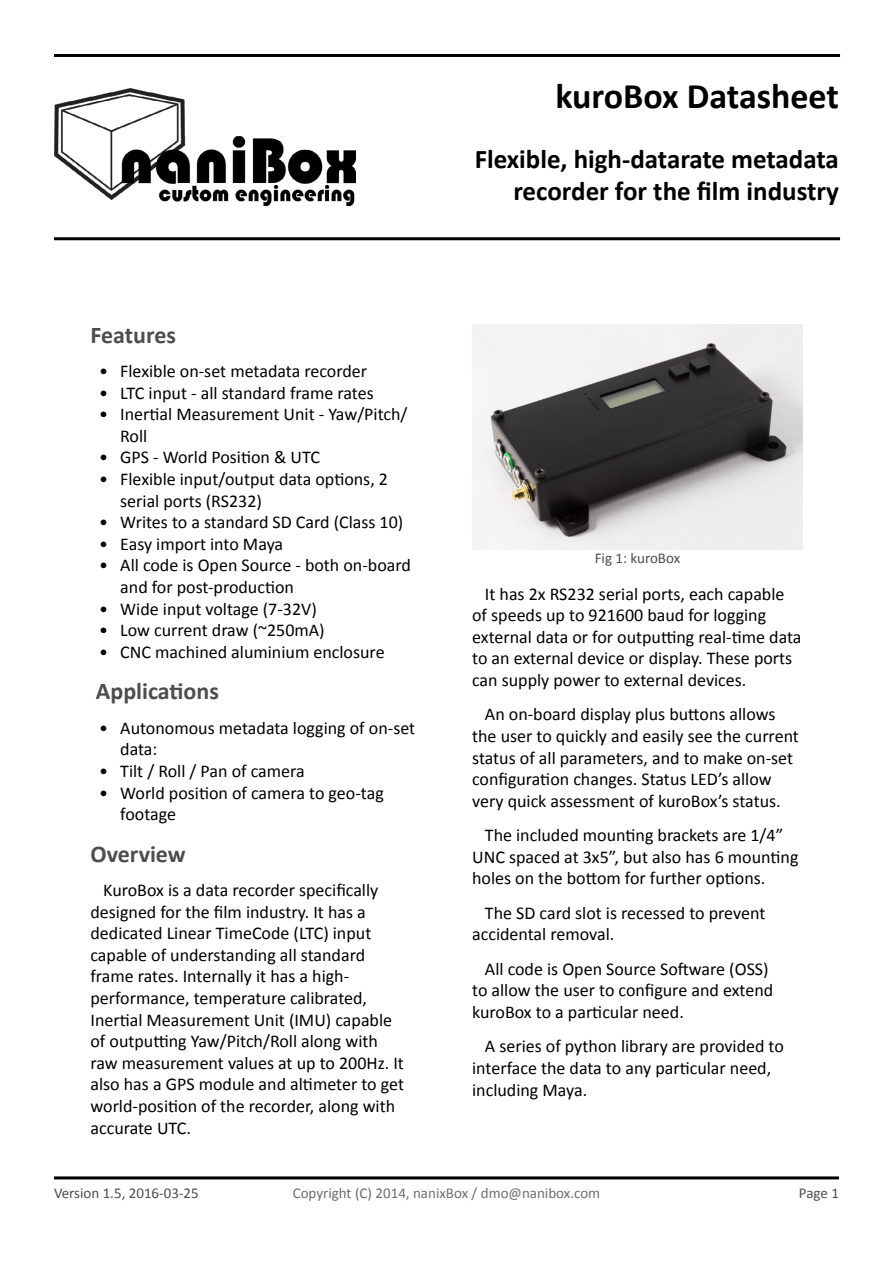
<style>
.page{position:relative;width:893px;height:1263px;background:#fff}
.page>*{position:absolute;margin:0;border:0;box-sizing:border-box;transform-origin:0 0}
.t1{font:700 36px "Calibri";color:#000}
.t2{font:700 27px/32.4px "Calibri";color:#000;text-align:right}
.t3{font:700 24px "Calibri";color:#4d4d4f}
.t4{font:18px/21.6px "Calibri";color:#000}
.t5{font:15px "Calibri";color:#6d6e71}
.t6{font:15px "Calibri";color:#4d4d4f}
</style>
<div class="page">
<hr style="left:54px;top:1176px;width:785px;height:3px;background:#000">
<img style="left:472px;top:325px;width:331px;height:225px">
<img style="left:54px;top:89px;width:301px;height:117px">
<hr style="left:54px;top:237px;width:786px;height:3px;background:#000">
<hr style="left:54px;top:54px;width:786px;height:3px;background:#000">
<h1 class="t1" style="left:555px;top:73px;width:285px">kuroBox Datasheet</h1>
<h3 class="t3" style="left:90px;top:319px;width:87px">Features</h3>
<p class="t4" style="left:99px;top:360px;width:270px">• Flexible on-set metadata recorder</p>
<p class="t4" style="left:99px;top:382px;width:276px">• LTC input - all standard frame rates</p>
<p class="t4" style="left:120px;top:403px;width:289px;text-indent:-21px">• Inertial Measurement Unit - Yaw/Pitch/<br>Roll</p>
<p class="t4" style="left:99px;top:447px;width:223px">• GPS - World Position &amp; UTC</p>
<p class="t4" style="left:120px;top:468px;width:269px;text-indent:-21px">• Flexible input/output data options, 2 serial ports (RS232)</p>
<p class="t4" style="left:99px;top:511px;width:306px">• Writes to a standard SD Card (Class 10)</p>
<p class="t4" style="left:99px;top:533px;width:186px">• Easy import into Maya</p>
<p class="t4" style="left:120px;top:555px;width:292px;text-indent:-21px">• All code is Open Source - both on-board and for post-production</p>
<p class="t4" style="left:99px;top:598px;width:219px">• Wide input voltage (7-32V)</p>
<p class="t4" style="left:99px;top:619px;width:227px">• Low current draw (~250mA)</p>
<p class="t4" style="left:99px;top:641px;width:287px">• CNC machined aluminium enclosure</p>
<h3 class="t3" style="left:96px;top:676px;width:125px">Applications</h3>
<p class="t4" style="left:120px;top:717px;width:297px;text-indent:-21px">• Autonomous metadata logging of on-set data:</p>
<p class="t4" style="left:99px;top:760px;width:207px">• Tilt / Roll / Pan of camera</p>
<p class="t4" style="left:120px;top:782px;width:265px;text-indent:-21px">• World position of camera to geo-tag footage</p>
<h3 class="t3" style="left:90px;top:838px;width:97px">Overview</h3>
<p class="t4" style="left:90px;top:879px;width:315px;text-indent:13px">KuroBox is a data recorder specifically designed for the film industry. It has a dedicated Linear TimeCode (LTC) input capable of understanding all standard frame rates. Internally it has a high&shy;performance, temperature calibrated, Inertial Measurement Unit (IMU) capable of outputting Yaw/Pitch/Roll along with raw measurement values at up to 200Hz. It also has a GPS module and altimeter to get world-position of the recorder, along with accurate UTC.</p>
<h2 class="t2" style="left:475px;top:143px;width:366px">Flexible, high-datarate metadata recorder for the film industry</h2>
<p class="t6" style="left:595px;top:549px;width:87px">Fig 1: kuroBox</p>
<p class="t4" style="left:472px;top:583px;width:331px;text-indent:13px">It has 2x RS232 serial ports, each capable of speeds up to 921600 baud for logging external data or for outputting real-time data to an external device or display. These ports can supply power to external devices.</p>
<p class="t4" style="left:472px;top:704px;width:328px;text-indent:13px">An on-board display plus buttons allows the user to quickly and easily see the current status of all parameters, and to make on-set configuration changes. Status LED’s allow very quick assessment of kuroBox’s status.</p>
<p class="t4" style="left:472px;top:824px;width:328px;text-indent:13px">The included mounting brackets are 1/4”<br>UNC spaced at 3x5”, but also has 6 mounting holes on the bottom for further options.</p>
<p class="t4" style="left:472px;top:902px;width:295px;text-indent:13px">The SD card slot is recessed to prevent accidental removal.</p>
<p class="t4" style="left:472px;top:958px;width:303px;text-indent:13px">All code is Open Source Software (OSS) to allow the user to configure and extend kuroBox to a particular need.</p>
<p class="t4" style="left:472px;top:1035px;width:313px;text-indent:13px">A series of python library are provided to interface the data to any particular need, including Maya.</p>
<p class="t6" style="left:54px;top:1183px;width:146px">Version 1.5, 2016-03-25</p>
<p class="t5" style="left:293px;top:1183px;width:309px">Copyright (C) 2014, nanixBox / dmo@nanibox.com</p>
<p class="t6" style="left:799px;top:1183px;width:42px">Page 1</p>
</div>
